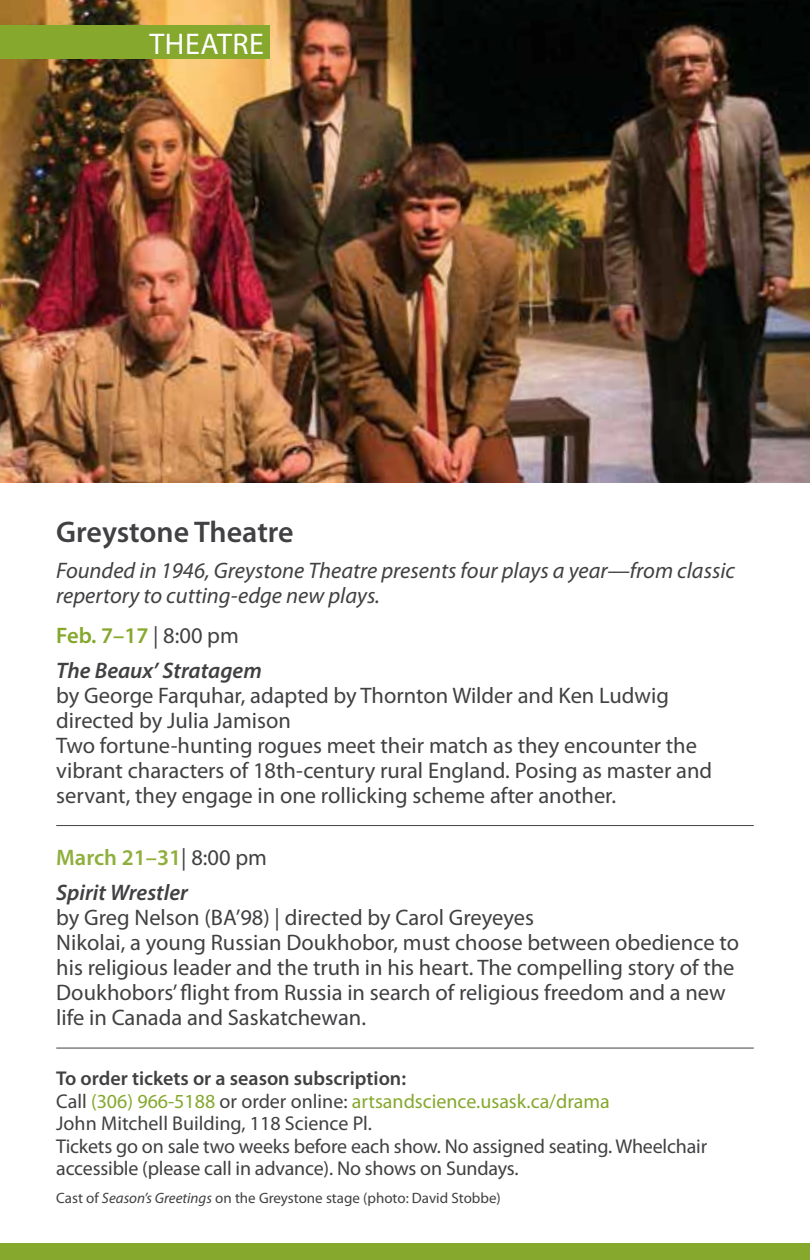
<style>
.page{position:relative;width:810px;height:1260px;background:#fff}
.page>*{position:absolute;margin:0;border:0;box-sizing:border-box;transform-origin:0 0}
.t1{font:600 30px "Myriad Pro";color:#414042}
.t2{font:30px "Myriad Pro";letter-spacing:.02em;color:#fff}
.t3{font:22.5px/25px "Myriad Pro";color:#414042}
.t4{font:italic 22.5px/25px "Myriad Pro";color:#414042}
.t5{font:italic 600 22.5px/35px "Myriad Pro";color:#414042}
.t6{font:20px/22.5px "Myriad Pro";letter-spacing:-.01em;color:#414042}
.t7{font:15px "Myriad Pro";color:#414042}
.s1{font-style:normal;color:#85a82d}
.s2{font-weight:400;font-style:normal}
.s3{font-style:normal;color:#90af3d}
.s4{font-weight:600}
.s5{color:#85a82d}
.s6{font-style:italic}
</style>
<div class="page">
<div style="left:0;top:1243px;width:810px;height:17px;background:#85a82d"></div>
<img style="left:0;top:0;width:810px;height:483px">
<div style="left:0;top:26px;width:270px;height:33px;background:#85a82d"></div>
<hr style="left:56px;top:825px;width:698px;height:1px;background:#414042">
<hr style="left:56px;top:1048px;width:698px;height:1px;background:#414042">
<h1 class="t2" style="left:149px;top:27px;width:116px">THEATRE</h1>
<h1 class="t1" style="left:56px;top:515px;width:239px">Greystone Theatre</h1>
<p class="t4" style="left:56px;top:558px;width:680px">Founded in 1946, Greystone Theatre presents four plays a year—from classic repertory to cutting-edge new plays.</p>
<p class="t5" style="left:56px;top:617px;width:207px"><span class="s1">Feb. 7–17</span> <span class="s2">| 8:00 pm<br></span>The Beaux’ Stratagem</p>
<p class="t3" style="left:56px;top:683px;width:658px">by George Farquhar, adapted by Thornton Wilder and Ken Ludwig directed by Julia Jamison<br>Two fortune-hunting rogues meet their match as they encounter the vibrant characters of 18th-century rural England. Posing as master and servant, they engage in one rollicking scheme after another.</p>
<p class="t5" style="left:56px;top:840px;width:212px"><span class="s3">March 21–31</span><span class="s2">| 8:00 pm<br></span>Spirit Wrestler</p>
<p class="t3" style="left:56px;top:906px;width:684px">by Greg Nelson (BA’98) | directed by Carol Greyeyes<br>Nikolai, a young Russian Doukhobor, must choose between obedience to his religious leader and the truth in his heart. The compelling story of the Doukhobors’ flight from Russia in search of religious freedom and a new life in Canada and Saskatchewan.</p>
<p class="t6" style="left:56px;top:1068px;width:652px"><span class="s4">To order tickets or a season subscription:<br></span>Call <span class="s5">(306) 966-5188</span> or order online: <span class="s5">artsandscience.usask.ca/drama<br></span>John Mitchell Building, 118 Science Pl.<br>Tickets go on sale two weeks before each show. No assigned seating. Wheelchair accessible (please call in advance). No shows on Sundays.</p>
<p class="t7" style="left:56px;top:1190px;width:446px">Cast of <span class="s6">Season’s Greetings</span> on the Greystone stage (photo: David Stobbe)</p>
</div>
